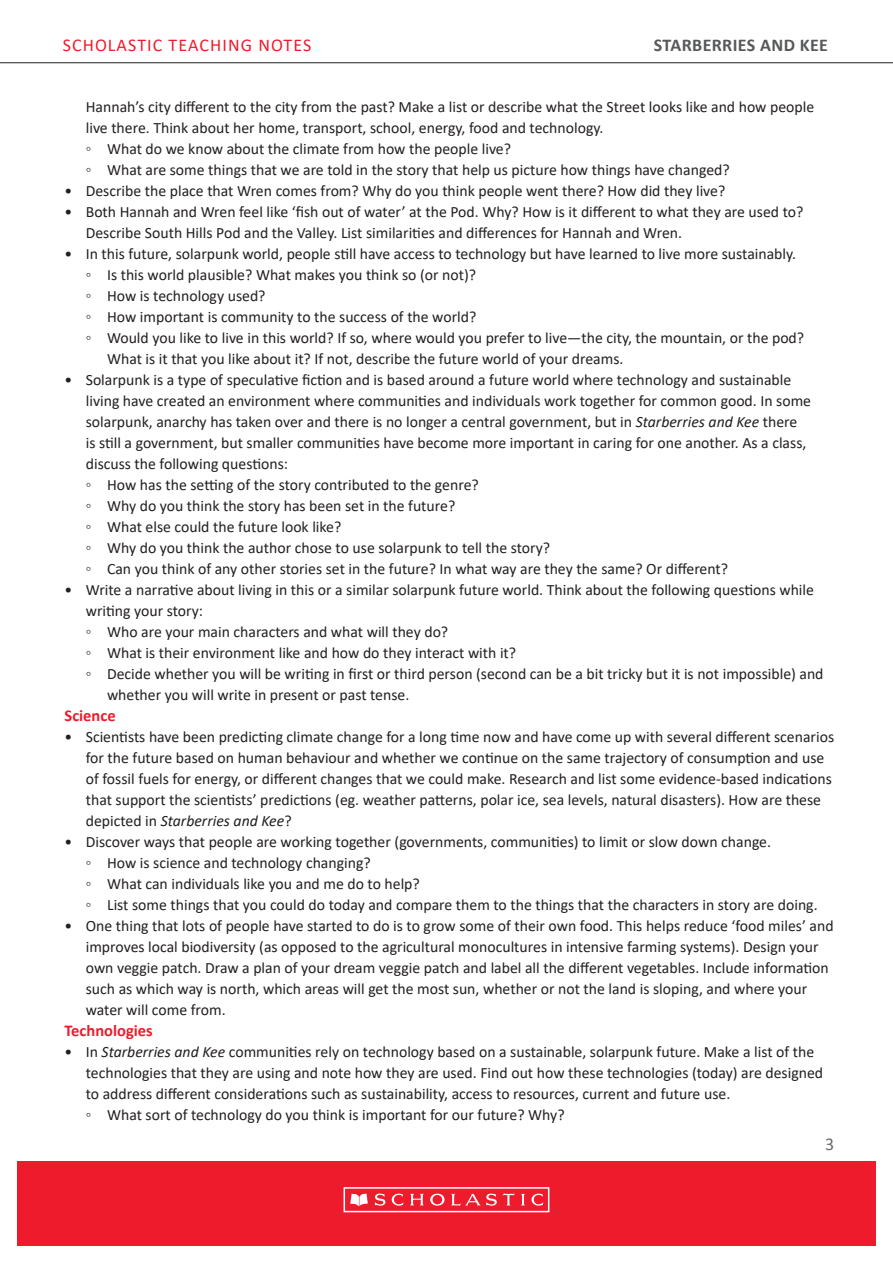
<style>
.page{position:relative;width:893px;height:1263px;background:#fff}
.page>*{position:absolute;margin:0;border:0;box-sizing:border-box;transform-origin:0 0}
.t1{font:18px "Calibri";letter-spacing:.06em;color:#ee1b2d}
.t2{font:700 18px "Calibri";letter-spacing:.02em;color:#57585a}
.t3{font:18px "Calibri";color:#6c6d70}
.SUB_HEAD_3{font:700 16.5px "Calibri";color:#ee1b2d}
.t4{font:15.75px/21px "Calibri";color:#231f20}
.s1{font-style:italic}
</style>
<div class="page">
<div style="left:17px;top:1161px;width:859px;height:85px;background:#ee1b2d"></div>
<div style="left:344px;top:1187px;width:205px;height:25px;border:2px solid #fff"></div>
<svg style="left:350px;top:1193px;width:18px;height:13px"></svg>
<svg style="left:375px;top:1193px;width:28px;height:13px"></svg>
<svg style="left:410px;top:1194px;width:14px;height:11px"></svg>
<svg style="left:521px;top:1194px;width:4px;height:11px"></svg>
<svg style="left:531px;top:1193px;width:12px;height:13px"></svg>
<svg style="left:430px;top:1194px;width:15px;height:11px"></svg>
<svg style="left:451px;top:1193px;width:64px;height:13px"></svg>
<hr style="left:0;top:62px;width:893px;height:1px;background:#231f20">
<p class="t1" style="left:63px;top:32px;width:250px">SCHOLASTIC TEACHING NOTES</p>
<p class="t2" style="left:654px;top:32px;width:176px">STARBERRIES AND KEE</p>
<p class="t4" style="left:86px;top:96px;width:730px">Hannah’s city different to the city from the past? Make a list or describe what the Street looks like and how people live there. Think about her home, transport, school, energy, food and technology.</p>
<p class="t4" style="left:86px;top:138px;width:427px">◦ What do we know about the climate from how the people live?</p>
<p class="t4" style="left:86px;top:159px;width:645px">◦ What are some things that we are told in the story that help us picture how things have changed?</p>
<p class="t4" style="left:65px;top:180px;width:662px">• Describe the place that Wren comes from? Why do you think people went there? How did they live?</p>
<p class="t4" style="left:86px;top:201px;width:719px;text-indent:-21px">• Both Hannah and Wren feel like ‘fish out of water’ at the Pod. Why? How is it different to what they are used to?<br>Describe South Hills Pod and the Valley. List similarities and differences for Hannah and Wren.</p>
<p class="t4" style="left:65px;top:243px;width:733px">• In this future, solarpunk world, people still have access to technology but have learned to live more sustainably.</p>
<p class="t4" style="left:86px;top:264px;width:392px">◦ Is this world plausible? What makes you think so (or not)?</p>
<p class="t4" style="left:86px;top:285px;width:181px">◦ How is technology used?</p>
<p class="t4" style="left:86px;top:306px;width:392px">◦ How important is community to the success of the world?</p>
<p class="t4" style="left:107px;top:327px;width:699px;text-indent:-21px">◦ Would you like to live in this world? If so, where would you prefer to live—the city, the mountain, or the pod?<br>What is it that you like about it? If not, describe the future world of your dreams.</p>
<p class="t4" style="left:86px;top:369px;width:727px;text-indent:-21px">• Solarpunk is a type of speculative fiction and is based around a future world where technology and sustainable living have created an environment where communities and individuals work together for common good. In some solarpunk, anarchy has taken over and there is no longer a central government, but in <span class="s1">Starberries and Kee</span> there is still a government, but smaller communities have become more important in caring for one another. As a class, discuss the following questions:</p>
<p class="t4" style="left:86px;top:474px;width:394px">◦ How has the setting of the story contributed to the genre?</p>
<p class="t4" style="left:86px;top:495px;width:371px">◦ Why do you think the story has been set in the future?</p>
<p class="t4" style="left:86px;top:516px;width:257px">◦ What else could the future look like?</p>
<p class="t4" style="left:86px;top:537px;width:466px">◦ Why do you think the author chose to use solarpunk to tell the story?</p>
<p class="t4" style="left:86px;top:558px;width:644px">◦ Can you think of any other stories set in the future? In what way are they the same? Or different?</p>
<p class="t4" style="left:86px;top:579px;width:730px;text-indent:-21px">• Write a narrative about living in this or a similar solarpunk future world. Think about the following questions while writing your story:</p>
<p class="t4" style="left:86px;top:621px;width:364px">◦ Who are your main characters and what will they do?</p>
<p class="t4" style="left:86px;top:642px;width:432px">◦ What is their environment like and how do they interact with it?</p>
<p class="t4" style="left:107px;top:663px;width:718px;text-indent:-21px">◦ Decide whether you will be writing in first or third person (second can be a bit tricky but it is not impossible) and whether you will write in present or past tense.</p>
<p class="SUB_HEAD_3" style="left:65px;top:704px;width:53px">Science</p>
<p class="t4" style="left:86px;top:726px;width:750px;text-indent:-21px">• Scientists have been predicting climate change for a long time now and have come up with several different scenarios for the future based on human behaviour and whether we continue on the same trajectory of consumption and use of fossil fuels for energy, or different changes that we could make. Research and list some evidence-based indications that support the scientists’ predictions (eg. weather patterns, polar ice, sea levels, natural disasters). How are these depicted in <span class="s1">Starberries and Kee</span>?</p>
<p class="t4" style="left:65px;top:831px;width:708px">• Discover ways that people are working together (governments, communities) to limit or slow down change.</p>
<p class="t4" style="left:86px;top:852px;width:286px">◦ How is science and technology changing?</p>
<p class="t4" style="left:86px;top:873px;width:336px">◦ What can individuals like you and me do to help?</p>
<p class="t4" style="left:86px;top:894px;width:733px">◦ List some things that you could do today and compare them to the things that the characters in story are doing.</p>
<p class="t4" style="left:86px;top:915px;width:749px;text-indent:-21px">• One thing that lots of people have started to do is to grow some of their own food. This helps reduce ‘food miles’ and improves local biodiversity (as opposed to the agricultural monocultures in intensive farming systems). Design your own veggie patch. Draw a plan of your dream veggie patch and label all the different vegetables. Include information such as which way is north, which areas will get the most sun, whether or not the land is sloping, and where your water will come from.</p>
<p class="SUB_HEAD_3" style="left:65px;top:1019px;width:90px">Technologies</p>
<p class="t4" style="left:86px;top:1041px;width:739px;text-indent:-21px">• In <span class="s1">Starberries and Kee</span> communities rely on technology based on a sustainable, solarpunk future. Make a list of the technologies that they are using and note how they are used. Find out how these technologies (today) are designed to address different considerations such as sustainability, access to resources, current and future use.</p>
<p class="t4" style="left:86px;top:1104px;width:480px">◦ What sort of technology do you think is important for our future? Why?</p>
<p class="t3" style="left:825px;top:1131px;width:11px">3</p>
</div>
